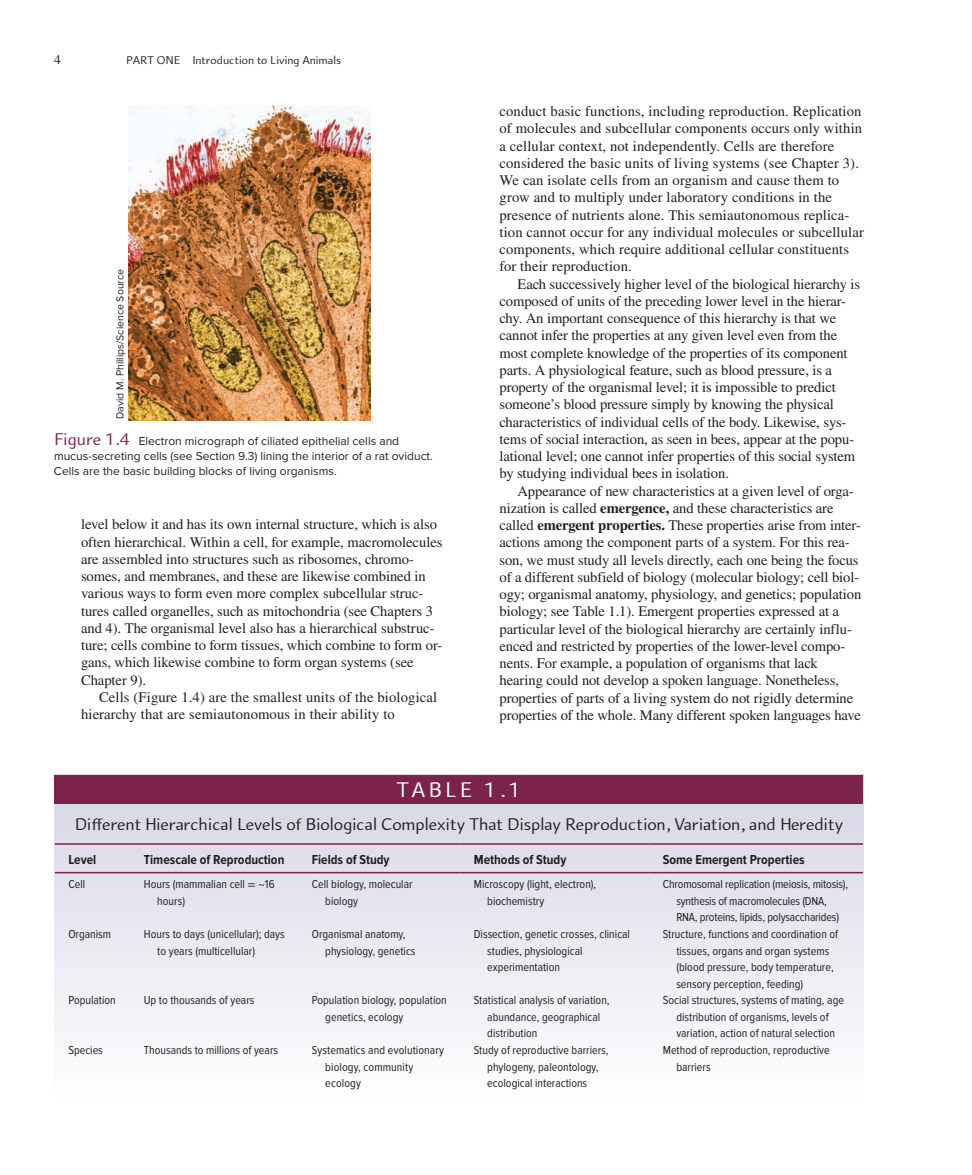
<style>
.page{position:relative;width:972px;height:1175px;background:#fff}
.page>*{position:absolute;margin:0;border:0;box-sizing:border-box;transform-origin:0 0}
.bch_tbnm{font:22.5px "Arum Sans";letter-spacing:.13em;color:#fff}
.bch_tbtt{font:18px "Arum Sans";color:#231f20}
.bch_ln_lp{font:14.7px/17.2px "STIX Math Jax Main";letter-spacing:-.005em;color:#231f20}
.bch_tbcn{font:700 13.5px "Proxima Nova Cond";color:#231f20}
.t1{font:13.5px "STIX Math Jax Main";color:#231f20}
.bch_tbtx{font:12px/16.5px "Proxima Nova Cond";color:#231f20}
.bch_fgct{font:12px/15px "Proxima Nova";color:#231f20}
.t2{font:12px "Arum Sans";color:#231f20}
.bch_fgcr{font:10.5px "Proxima Nova";color:#231f20}
.s1{font-family:"Arum Sans";font-size:18px;color:#7b234a}
.s2{font-weight:700}
.s3{font-family:"STIX Math Jax Main"}
</style>
<div class="page">
<img style="left:129px;top:105px;width:242px;height:315px">
<div style="left:54px;top:774px;width:810px;height:326px;background:linear-gradient(to bottom,#d4d1e2,#feffff)"></div>
<div style="left:55px;top:774px;width:808px;height:29px;background:#7b234a"></div>
<hr style="left:55px;top:872px;width:75px;height:1px;background:#7b234a">
<hr style="left:130px;top:872px;width:168px;height:1px;background:#7b234a">
<hr style="left:298px;top:872px;width:162px;height:1px;background:#7b234a">
<hr style="left:460px;top:872px;width:189px;height:1px;background:#7b234a">
<hr style="left:649px;top:872px;width:214px;height:1px;background:#7b234a">
<hr style="left:55px;top:843px;width:75px;height:1px;background:#7b234a">
<hr style="left:130px;top:843px;width:168px;height:1px;background:#7b234a">
<hr style="left:298px;top:843px;width:162px;height:1px;background:#7b234a">
<hr style="left:460px;top:843px;width:189px;height:1px;background:#7b234a">
<hr style="left:649px;top:843px;width:214px;height:1px;background:#7b234a">
<p class="t1" style="left:54px;top:51px;width:8px">4</p>
<p class="t2" style="left:126px;top:53px;width:216px">PART ONE Introduction to Living Animals</p>
<p class="bch_fgcr" style="left:114px;top:419px;width:151px;rotate:-90deg">David M. Phillips/Science Source</p>
<p class="bch_fgct" style="left:54px;top:434px;width:380px"><span class="s1">Figure 1.4</span> Electron micrograph of ciliated epithelial cells and mucus-secreting cells (see Section 9.3) lining the interior of a rat oviduct.<br>Cells are the basic building blocks of living organisms.</p>
<p class="bch_ln_lp" style="left:81px;top:517px;width:363px">level below it and has its own internal structure, which is also often hierarchical. Within a cell, for example, macromolecules are assembled into structures such as ribosomes, chromo&shy;somes, and membranes, and these are likewise combined in various ways to form even more complex subcellular struc&shy;tures called organelles, such as mitochondria (see Chapters 3 and 4). The organismal level also has a hierarchical substruc&shy;ture; cells combine to form tissues, which combine to form or&shy;gans, which likewise combine to form organ systems (see Chapter 9).</p>
<p class="bch_ln_lp" style="left:81px;top:689px;width:358px;text-indent:18px">Cells (Figure 1.4) are the smallest units of the biological hierarchy that are semiautonomous in their ability to</p>
<p class="bch_ln_lp" style="left:500px;top:103px;width:366px">conduct basic functions, including reproduction. Replication of molecules and subcellular components occurs only within a cellular context, not independently. Cells are therefore considered the basic units of living systems (see Chapter 3).<br>We can isolate cells from an organism and cause them to grow and to multiply under laboratory conditions in the presence of nutrients alone. This semiautonomous replica&shy;tion cannot occur for any individual molecules or subcellular components, which require additional cellular constituents for their reproduction.</p>
<p class="bch_ln_lp" style="left:500px;top:276px;width:362px;text-indent:18px">Each successively higher level of the biological hierarchy is composed of units of the preceding lower level in the hierar&shy;chy. An important consequence of this hierarchy is that we cannot infer the properties at any given level even from the most complete knowledge of the properties of its component parts. A physiological feature, such as blood pressure, is a property of the organismal level; it is impossible to predict someone’s blood pressure simply by knowing the physical characteristics of individual cells of the body. Likewise, sys&shy;tems of social interaction, as seen in bees, appear at the popu&shy;lational level; one cannot infer properties of this social system by studying individual bees in isolation.</p>
<p class="bch_ln_lp" style="left:500px;top:483px;width:363px;text-indent:18px">Appearance of new characteristics at a given level of orga&shy;nization is called <span class="s2">emergence,</span> and these characteristics are called <span class="s2">emergent properties.</span> These properties arise from inter&shy;actions among the component parts of a system. For this rea&shy;son, we must study all levels directly, each one being the focus of a different subfield of biology (molecular biology; cell biol&shy;ogy; organismal anatomy, physiology, and genetics; population biology; see Table 1.1). Emergent properties expressed at a particular level of the biological hierarchy are certainly influ&shy;enced and restricted by properties of the lower-level compo&shy;nents. For example, a population of organisms that lack hearing could not develop a spoken language. Nonetheless, properties of parts of a living system do not rigidly determine properties of the whole. Many different spoken languages have</p>
<p class="bch_tbnm" style="left:397px;top:777px;width:126px">TABLE 1.1</p>
<p class="bch_tbtt" style="left:75px;top:814px;width:770px">Different Hierarchical Levels of Biological Complexity That Display Reproduction, Variation, and Heredity</p>
<p class="bch_tbcn" style="left:68px;top:851px;width:29px">Level</p>
<p class="bch_tbcn" style="left:144px;top:851px;width:142px">Timescale of Reproduction</p>
<p class="bch_tbcn" style="left:312px;top:851px;width:79px">Fields of Study</p>
<p class="bch_tbcn" style="left:474px;top:851px;width:94px">Methods of Study</p>
<p class="bch_tbcn" style="left:663px;top:851px;width:143px">Some Emergent Properties</p>
<p class="bch_tbtx" style="left:68px;top:876px;width:18px">Cell</p>
<p class="bch_tbtx" style="left:157px;top:876px;width:119px;text-indent:-14px">Hours (mammalian cell <span class="s3">= ~</span>16 hours)</p>
<p class="bch_tbtx" style="left:325px;top:876px;width:89px;text-indent:-14px">Cell biology, molecular biology</p>
<p class="bch_tbtx" style="left:487px;top:876px;width:111px;text-indent:-14px">Microscopy (light, electron), biochemistry</p>
<p class="bch_tbtx" style="left:676px;top:876px;width:173px;text-indent:-14px">Chromosomal replication (meiosis, mitosis), synthesis of macromolecules (DNA,<br>RNA, proteins, lipids, polysaccharides)</p>
<p class="bch_tbtx" style="left:68px;top:926px;width:44px">Organism</p>
<p class="bch_tbtx" style="left:157px;top:926px;width:129px;text-indent:-14px">Hours to days (unicellular); days to years (multicellular)</p>
<p class="bch_tbtx" style="left:325px;top:926px;width:92px;text-indent:-14px">Organismal anatomy, physiology, genetics</p>
<p class="bch_tbtx" style="left:487px;top:926px;width:144px;text-indent:-14px">Dissection, genetic crosses, clinical studies, physiological experimentation</p>
<p class="bch_tbtx" style="left:676px;top:926px;width:163px;text-indent:-14px">Structure, functions and coordination of tissues, organs and organ systems (blood pressure, body temperature, sensory perception, feeding)</p>
<p class="bch_tbtx" style="left:68px;top:992px;width:49px">Population</p>
<p class="bch_tbtx" style="left:144px;top:992px;width:112px">Up to thousands of years</p>
<p class="bch_tbtx" style="left:325px;top:992px;width:123px;text-indent:-14px">Population biology, population genetics, ecology</p>
<p class="bch_tbtx" style="left:487px;top:992px;width:124px;text-indent:-14px">Statistical analysis of variation, abundance, geographical distribution</p>
<p class="bch_tbtx" style="left:663px;top:992px;width:183px;text-align:center">Social structures, systems of mating, age distribution of organisms, levels of variation, action of natural selection</p>
<p class="bch_tbtx" style="left:68px;top:1042px;width:36px">Species</p>
<p class="bch_tbtx" style="left:144px;top:1042px;width:136px">Thousands to millions of years</p>
<p class="bch_tbtx" style="left:325px;top:1042px;width:120px;text-indent:-14px">Systematics and evolutionary biology, community ecology</p>
<p class="bch_tbtx" style="left:487px;top:1042px;width:123px;text-indent:-14px">Study of reproductive barriers, phylogeny, paleontology, ecological interactions</p>
<p class="bch_tbtx" style="left:676px;top:1042px;width:155px;text-indent:-14px">Method of reproduction, reproductive barriers</p>
</div>
